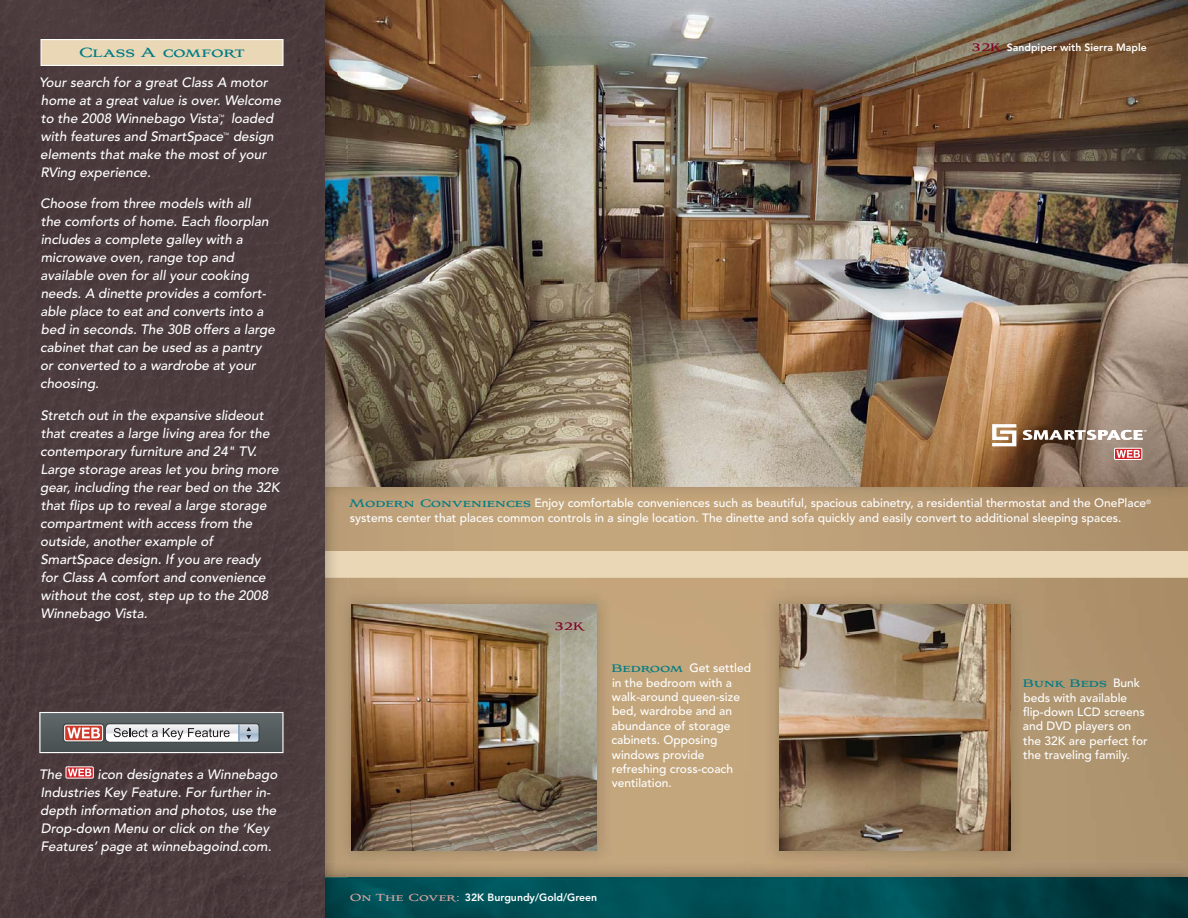
<style>
.page{position:relative;width:1188px;height:918px;background:#fff}
.page>*{position:absolute;margin:0;border:0;box-sizing:border-box;transform-origin:0 0}
.t1{font:700 16.5px "Aviano";letter-spacing:-.01em;color:#007c85}
.t2{font:italic 500 13.5px/18px "Avenir";color:#fff}
.t3{font:700 13.5px "Aviano";color:#007c85}
.t4{font:700 13.5px "Aviano";color:#820024}
.t5{font:500 12px/14.4px "Avenir";color:#fff}
.t6{font:800 10.5px "Avenir";color:#fff}
.s1{font-family:"Aviano";font-weight:700;font-size:13.5px;color:#820024}
.s2{font-family:"Aviano";font-weight:700;font-size:13.5px;color:#007c85}
.s3{font-family:"Aviano";font-weight:700;font-size:12.75px;color:#d5a4a1}
.s4{font-family:"Avenir";font-weight:500;font-size:12px;color:#fff}
</style>
<div class="page">
<div style="left:322px;top:0;width:866px;height:918px;background:#ead7b6"></div>
<img style="left:347px;top:578px;width:841px;height:300px">
<img style="left:347px;top:486px;width:841px;height:65px">
<img style="left:347px;top:0;width:841px;height:486px">
<img style="left:347px;top:589px;width:273px;height:285px">
<img style="left:351px;top:605px;width:246px;height:245px">
<svg style="left:347px;top:878px;width:841px;height:40px;background:#004a50"></svg>
<img style="left:324px;top:551px;width:23px;height:27px">
<img style="left:324px;top:578px;width:23px;height:300px">
<img style="left:324px;top:486px;width:23px;height:65px">
<img style="left:324px;top:0;width:23px;height:486px">
<div style="left:335px;top:589px;width:12px;height:273px;background:#b69a75"></div>
<svg style="left:335px;top:862px;width:12px;height:12px"></svg>
<img style="left:324px;top:878px;width:23px;height:40px">
<div style="left:0;top:0;width:324px;height:918px;background:#4b3b3d"></div>
<svg style="left:40px;top:39px;width:244px;height:27px;background:#ebd9bc"></svg>
<div style="left:1114px;top:448px;width:28px;height:12px;border:1px solid #fff"></div>
<svg style="left:1116px;top:450px;width:24px;height:8px"></svg>
<svg style="left:1023px;top:430px;width:123px;height:10px"></svg>
<svg style="left:992px;top:424px;width:24px;height:22px"></svg>
<img style="left:763px;top:589px;width:272px;height:285px">
<img style="left:779px;top:605px;width:232px;height:245px">
<svg style="left:66px;top:767px;width:27px;height:11px"></svg>
<div style="left:66px;top:766px;width:28px;height:13px;border:1px solid #fff"></div>
<svg style="left:39px;top:696px;width:245px;height:80px;background:#6c6365"></svg>
<p class="t1" style="left:79px;top:42px;width:167px">Class A comfort</p>
<p class="t2" style="left:39px;top:75px;width:243px">Your search for a great Class A motor home at a great value is over. Welcome to the 2008 Winnebago Vista<sup>™</sup>, loaded with features and SmartSpace<sup>™</sup> design elements that make the most of your RVing experience.</p>
<p class="t2" style="left:40px;top:196px;width:236px">Choose from three models with all<br>the comforts of home. Each floorplan includes a complete galley with a microwave oven, range top and available oven for all your cooking needs. A dinette provides a comfort&shy;able place to eat and converts into a bed in seconds. The 30B offers a large cabinet that can be used as a pantry or converted to a wardrobe at your choosing.</p>
<p class="t2" style="left:40px;top:408px;width:241px">Stretch out in the expansive slideout that creates a large living area for the contemporary furniture and 24" TV.<br>Large storage areas let you bring more gear, including the rear bed on the 32K that flips up to reveal a large storage compartment with access from the outside, another example of SmartSpace design. If you are ready for Class A comfort and convenience without the cost, step up to the 2008<br>Winnebago Vista.</p>
<p class="t2" style="left:39px;top:766px;width:24px">The</p>
<p class="t2" style="left:40px;top:766px;width:239px;text-indent:57px">icon designates a Winnebago Industries Key Feature. For further in&shy;depth information and photos, use the Drop-down Menu or click on the ‘Key Features’ page at winnebagoind.com.</p>
<p class="t6" style="left:972px;top:43px;width:176px"><span class="s1">32K</span> Sandpiper with Sierra Maple</p>
<p class="t5" style="left:349px;top:497px;width:803px"><span class="s2">Modern Conveniences</span> Enjoy comfortable conveniences such as beautiful, spacious cabinetry, a residential thermostat and the OnePlace<sup>® </sup>systems center that places common controls in a single location. The dinette and sofa quickly and easily convert to additional sleeping spaces.</p>
<p class="t4" style="left:555px;top:618px;width:31px">32K</p>
<p class="t5" style="left:611px;top:662px;width:141px"><span class="s2">Bedroom</span> Get settled in the bedroom with a walk-around queen-size bed, wardrobe and an abundance of storage cabinets. Opposing windows provide refreshing cross-coach ventilation.</p>
<p class="t6" style="left:350px;top:893px;width:249px"><span class="s3">On The Cover:</span> 32K Burgundy/Gold/Green</p>
<p class="t3" style="left:1023px;top:675px;width:118px">Bunk Beds <span class="s4">Bunk</span></p>
<p class="t5" style="left:1023px;top:692px;width:126px">beds with available flip-down LCD screens and DVD players on the 32K are perfect for the traveling family.</p>
</div>
